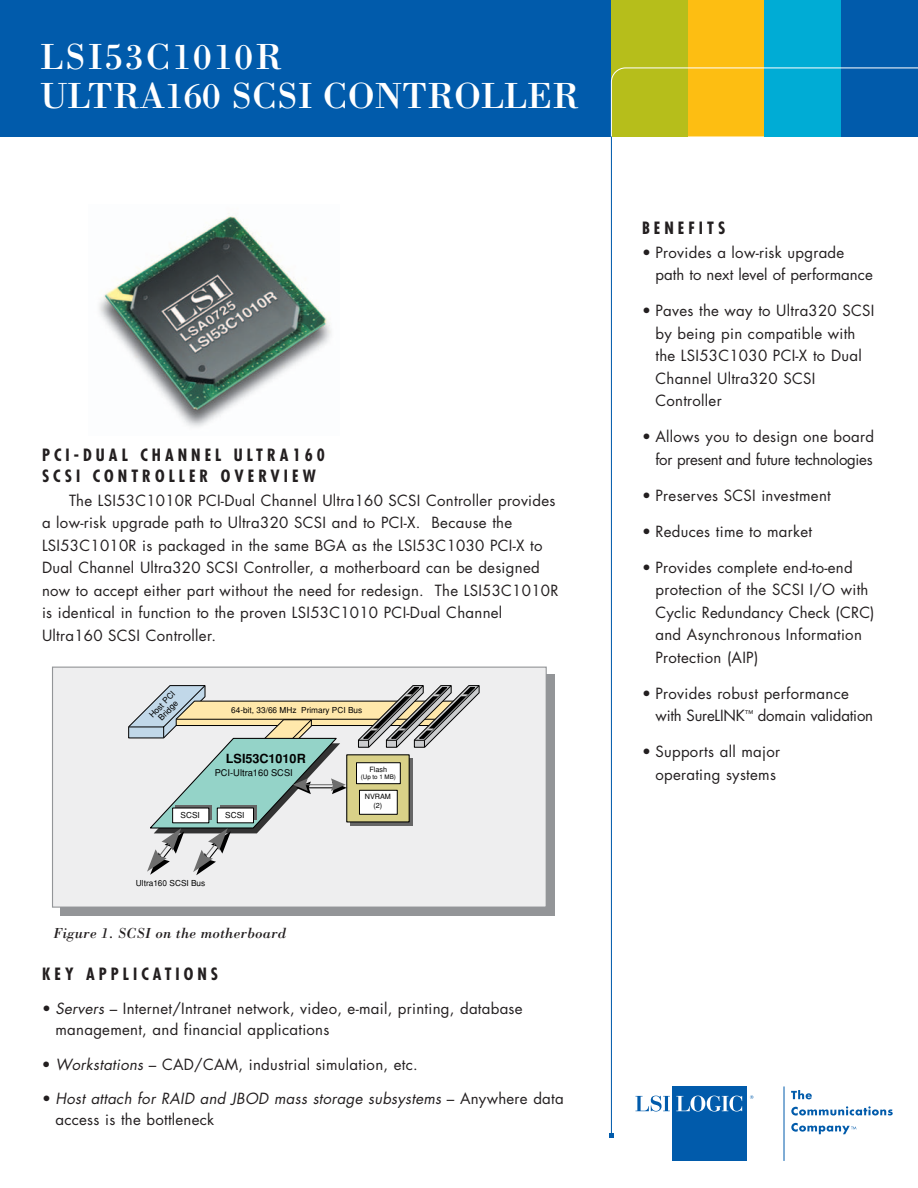
<style>
.page{position:relative;width:918px;height:1188px;background:#fff}
.page>*{position:absolute;margin:0;border:0;box-sizing:border-box;transform-origin:0 0}
.t1{font:37.5px/39px "Bodoni";color:#fff}
.t2{font:700 condensed 16.5px/20.9px "Futura";letter-spacing:.245em;color:#231f20}
.t3{font:15px/22.5px "A1 e+DAPLML+Futura";letter-spacing:.02em;color:#231f20}
.t4{font:15px/22.5px "Futura";letter-spacing:.02em;color:#231f20}
.t5{font:italic 15px "Futura";letter-spacing:.02em;color:#231f20}
.t6{font:15px/22.5px "Futura";letter-spacing:-.02em;color:#231f20;text-align:right}
.t7{font:15px/22.5px "Futura";letter-spacing:-.01em;color:#231f20}
.t8{font:italic 15px "Bodoni";letter-spacing:.01em;color:#231f20}
.t9{font:700 12.6px "Helvetica";color:#000}
.t10{font:9.3px "Helvetica";color:#000}
.t11{font:8.25px/8.4px "Helvetica";color:#000;text-align:center}
.t12{font:7.2px/8.9px "Helvetica";color:#000;text-align:center}
.t13{font:6.15px "Helvetica";color:#000}
.s1{font-family:"Futura"}
.s2{font-family:"Futura";font-style:italic}
.s3{font-style:normal}
.s4{font-family:"A1 e+DAPLML+Futura";font-style:normal}
</style>
<div class="page">
<div style="left:0;top:0;width:611px;height:137px;background:#015bab"></div>
<div style="left:688px;top:0;width:77px;height:136px;background:#fdbe12"></div>
<div style="left:765px;top:0;width:76px;height:137px;background:#00acd5"></div>
<div style="left:841px;top:0;width:77px;height:137px;background:#015bab"></div>
<div style="left:611px;top:0;width:77px;height:136px;background:#b6be1b"></div>
<svg style="left:610px;top:67px;width:308px;height:111px"></svg>
<hr style="left:611px;top:137px;width:1px;height:998px;background:#015bab">
<svg style="left:609px;top:1133px;width:5px;height:5px"></svg>
<div style="left:673px;top:1087px;width:74px;height:74px;background:#015bab"></div>
<svg style="left:707px;top:1096px;width:35px;height:16px"></svg>
<svg style="left:690px;top:1096px;width:15px;height:16px"></svg>
<svg style="left:676px;top:1096px;width:14px;height:15px"></svg>
<svg style="left:635px;top:1096px;width:35px;height:16px"></svg>
<div style="left:694px;top:1096px;width:8px;height:15px;background:#015bab;border-radius:50%"></div>
<svg style="left:750px;top:1095px;width:3px;height:4px"></svg>
<svg style="left:791px;top:1090px;width:21px;height:9px"></svg>
<svg style="left:791px;top:1106px;width:102px;height:10px"></svg>
<svg style="left:791px;top:1123px;width:65px;height:11px"></svg>
<hr style="left:784px;top:1086px;width:1px;height:75px;background:#015bab">
<img style="left:99px;top:216px;width:232px;height:211px">
<div style="left:60px;top:675px;width:495px;height:241px;background:#939598"></div>
<div style="left:53px;top:667px;width:493px;height:240px;background:#eeeeef"></div>
<svg style="left:128px;top:685px;width:352px;height:190px"></svg>
<div style="left:52px;top:667px;width:495px;height:241px;border:1px solid #939598"></div>
<h1 class="t1" style="left:40px;top:41px;width:540px">LSI53C1010R<br>ULTRA160 SCSI CONTROLLER</h1>
<p class="t2" style="left:42px;top:446px;width:285px">PCI-DUAL CHANNEL ULTRA160<br>SCSI CONTROLLER OVERVIEW</p>
<p class="t3" style="left:42px;top:490px;width:518px;text-indent:27px">The LSI53C1010R PCI-Dual Channel Ultra160 SCSI Controller provides a low-risk upgrade path to Ultra320 SCSI and to PCI-X. Because the LSI53C1010R is packaged in the same BGA as the LSI53C1030 PCI-X to Dual Channel Ultra320 SCSI Controller, a motherboard can be designed now to accept either part without the need for redesign. The LSI53C1010R is identical in function to the proven LSI53C1010 PCI-Dual Channel Ultra160 SCSI Controller.</p>
<p class="t11" style="left:148px;top:714px;width:35px;rotate:-46deg">Host PCI<br>Bridge</p>
<p class="t11" style="left:231px;top:707px;width:133px">64-bit, 33/66 MHz Primary PCI Bus</p>
<p class="t9" style="left:226px;top:754px;width:81px">LSI53C1010R</p>
<p class="t10" style="left:215px;top:769px;width:80px">PCI-Ultra160 SCSI</p>
<p class="t12" style="left:370px;top:765px;width:19px">Flash</p>
<p class="t13" style="left:361px;top:775px;width:37px">(Up to 1 MB)</p>
<p class="t12" style="left:365px;top:793px;width:28px">NVRAM (2)</p>
<p class="t11" style="left:181px;top:812px;width:21px">SCSI</p>
<p class="t11" style="left:225px;top:812px;width:21px">SCSI</p>
<p class="t11" style="left:136px;top:880px;width:71px">Ultra160 SCSI Bus</p>
<p class="t8" style="left:53px;top:928px;width:234px">Figure 1. SCSI on the motherboard</p>
<p class="t2" style="left:42px;top:965px;width:178px">KEY APPLICATIONS</p>
<p class="t3" style="left:55px;top:999px;width:469px;line-height:21px;text-indent:-13px"><span class="s1">•</span> <span class="s2">Servers</span> <span class="s1">–</span> Internet/Intranet network, video, e-mail, printing, database management, and financial applications</p>
<p class="t3" style="left:42px;top:1054px;width:377px"><span class="s1">•</span> <span class="s2">Workstations</span> <span class="s1">–</span> CAD/CAM, industrial simulation, etc.</p>
<p class="t5" style="left:42px;top:1092px;width:523px"><span class="s3">•</span> Host attach for RAID and JBOD mass storage subsystems <span class="s3">–</span> <span class="s4">Anywhere data</span></p>
<p class="t3" style="left:55px;top:1110px;width:160px">access is the bottleneck</p>
<p class="t2" style="left:642px;top:219px;width:85px">BENEFITS</p>
<p class="t4" style="left:656px;top:242px;width:219px;text-indent:-14px">• Provides a low-risk upgrade path to next level of performance</p>
<p class="t4" style="left:656px;top:301px;width:220px;text-indent:-14px">• Paves the way to Ultra320 SCSI by being pin compatible with the LSI53C1030 PCI-X to Dual<br>Channel Ultra320 SCSI<br>Controller</p>
<p class="t6" style="left:642px;top:427px;width:234px">• Allows you to design one board for present and future technologies</p>
<p class="t4" style="left:642px;top:485px;width:190px">• Preserves SCSI investment</p>
<p class="t4" style="left:642px;top:521px;width:172px">• Reduces time to market</p>
<p class="t4" style="left:656px;top:557px;width:221px;text-indent:-14px">• Provides complete end-to-end protection of the SCSI I/O with<br>Cyclic Redundancy Check (CRC) and Asynchronous Information<br>Protection (AIP)</p>
<p class="t7" style="left:656px;top:683px;width:219px;text-indent:-14px">• Provides robust performance with SureLINK<sup>™</sup> domain validation</p>
<p class="t4" style="left:642px;top:742px;width:140px;text-align:right">• Supports all major operating systems</p>
</div>
